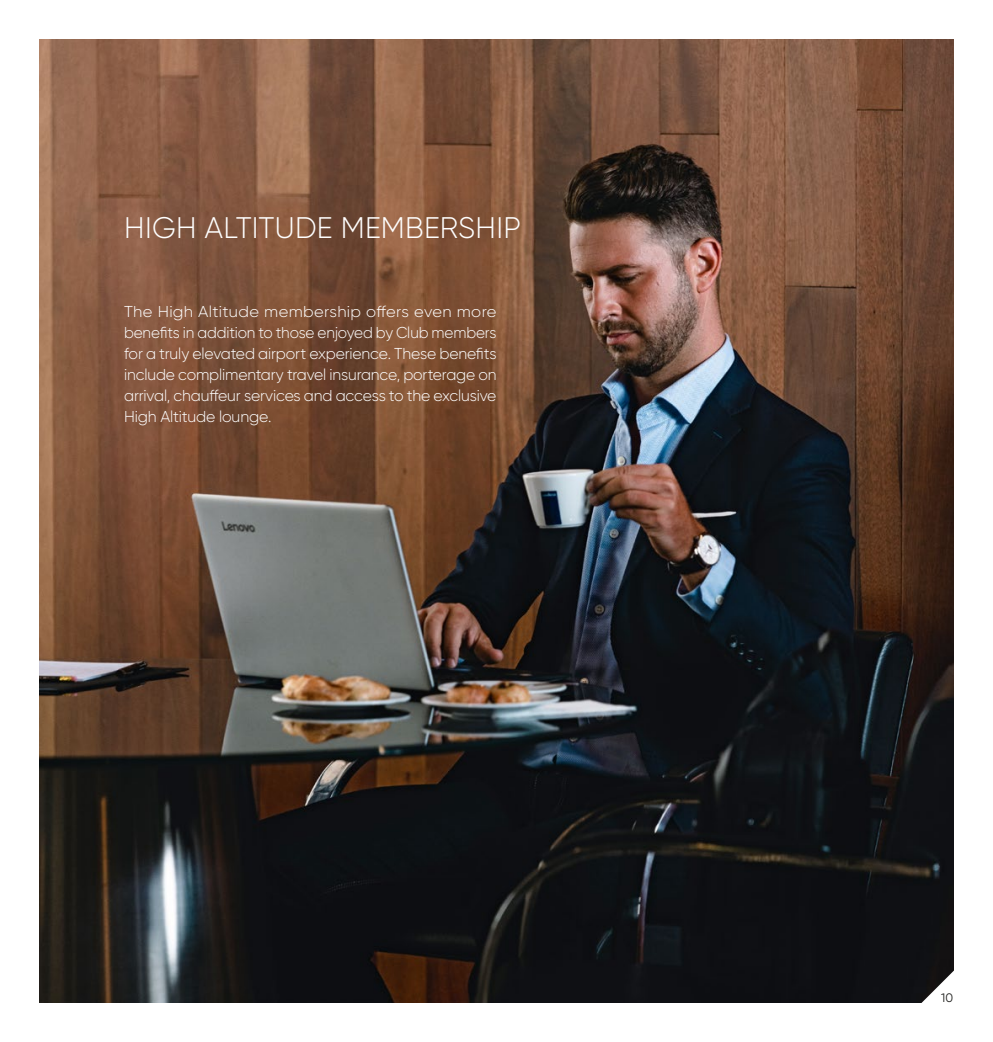
<style>
.page{position:relative;width:993px;height:1042px;background:#fff}
.page>*{position:absolute;margin:0;border:0;box-sizing:border-box;transform-origin:0 0}
.HEADING_1{font:300 29.75px "Gilroy";letter-spacing:.01em;color:#fff}
.Body{font:300 15.75px/21px "Gilroy";letter-spacing:-.01em;color:#fff;text-align:justify;scale:1.04 1}
.t1{font:12.25px "Gilroy";color:#1d1d1b}
</style>
<div class="page">
<img style="left:40px;top:40px;width:912px;height:962px">
<svg style="left:917px;top:966px;width:37px;height:37px"></svg>
<p class="HEADING_1" style="left:124px;top:209px;width:398px">HIGH ALTITUDE MEMBERSHIP</p>
<p class="Body" style="left:124px;top:301px;width:359px">The High Altitude membership offers even more benefits in addition to those enjoyed by Club members for a truly elevated airport experience. These benefits include complimentary travel insurance, porterage on arrival, chauffeur services and access to the exclusive High Altitude lounge.</p>
<p class="t1" style="left:940px;top:990px;width:14px">10</p>
</div>
